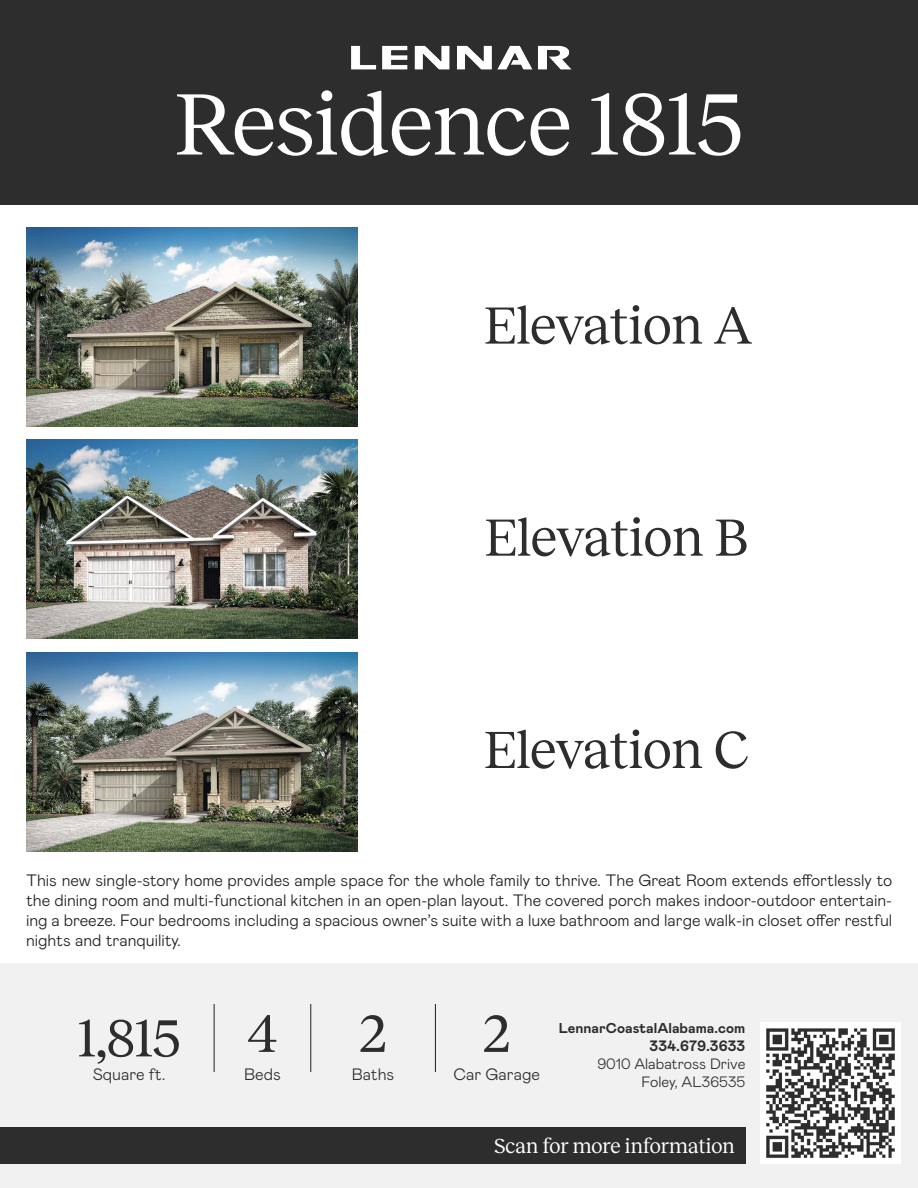
<style>
.page{position:relative;width:918px;height:1188px;background:#fff}
.page>*{position:absolute;margin:0;border:0;box-sizing:border-box;transform-origin:0 0}
.t1{font:90px "Reckless";letter-spacing:-.005em;color:#fff}
.t2{font:54px "Reckless";letter-spacing:-.01em;color:#2d2d2d}
.t3{font:21px "Reckless";color:#fff}
.t4{font:300 16.5px/19.8px "Mabry Pro";color:#231f20;text-align:justify}
.t5{font:300 16.5px "Mabry Pro";color:#2d2d2d}
.t6{font:300 15px/18px "Mabry Pro";color:#2c2c2c;text-align:right}
.t7{font:700 15px "Mabry Pro";color:#2c2c2c}
.t8{font:700 14.25px "Mabry Pro";color:#2c2c2c}
</style>
<div class="page">
<div style="left:0;top:0;width:918px;height:205px;background:#2d2d2d"></div>
<img style="left:351px;top:45px;width:221px;height:25px">
<div style="left:0;top:964px;width:918px;height:224px;background:#f2f1f1"></div>
<div style="left:0;top:1127px;width:745px;height:36px;background:#2d2d2d"></div>
<hr style="left:214px;top:1004px;width:1px;height:68px;background:#231f20">
<hr style="left:311px;top:1004px;width:1px;height:68px;background:#231f20">
<hr style="left:435px;top:1004px;width:1px;height:68px;background:#231f20">
<img style="left:26px;top:228px;width:331px;height:199px">
<img style="left:26px;top:440px;width:331px;height:199px">
<img style="left:26px;top:652px;width:332px;height:199px">
<img style="left:760px;top:1023px;width:140px;height:140px">
<h1 class="t1" style="left:175px;top:59px;width:570px">Residence 1815</h1>
<h2 class="t2" style="left:484px;top:286px;width:269px">Elevation A</h2>
<h2 class="t2" style="left:485px;top:498px;width:265px">Elevation B</h2>
<h2 class="t2" style="left:484px;top:711px;width:266px">Elevation C</h2>
<p class="t4" style="left:26px;top:870px;width:868px">This new single-story home provides ample space for the whole family to thrive. The Great Room extends effortlessly to the dining room and multi-functional kitchen in an open-plan layout. The covered porch makes indoor-outdoor entertain&shy;ing a breeze. Four bedrooms including a spacious owner’s suite with a luxe bathroom and large walk-in closet offer restful nights and tranquility.</p>
<h2 class="t2" style="left:78px;top:999px;width:104px">1,815</h2>
<p class="t5" style="left:93px;top:1063px;width:74px">Square ft.</p>
<h2 class="t2" style="left:247px;top:995px;width:32px">4</h2>
<p class="t5" style="left:244px;top:1063px;width:38px">Beds</p>
<h2 class="t2" style="left:360px;top:995px;width:28px">2</h2>
<p class="t5" style="left:352px;top:1063px;width:44px">Baths</p>
<h2 class="t2" style="left:484px;top:995px;width:28px">2</h2>
<p class="t5" style="left:454px;top:1063px;width:88px">Car Garage</p>
<p class="t8" style="left:559px;top:1017px;width:188px">LennarCoastalAlabama.com</p>
<p class="t7" style="left:650px;top:1035px;width:97px">334.679.3633</p>
<p class="t6" style="left:597px;top:1054px;width:149px">9010 Alabatross Drive<br>Foley, AL36535</p>
<p class="t3" style="left:494px;top:1131px;width:242px">Scan for more information</p>
</div>
